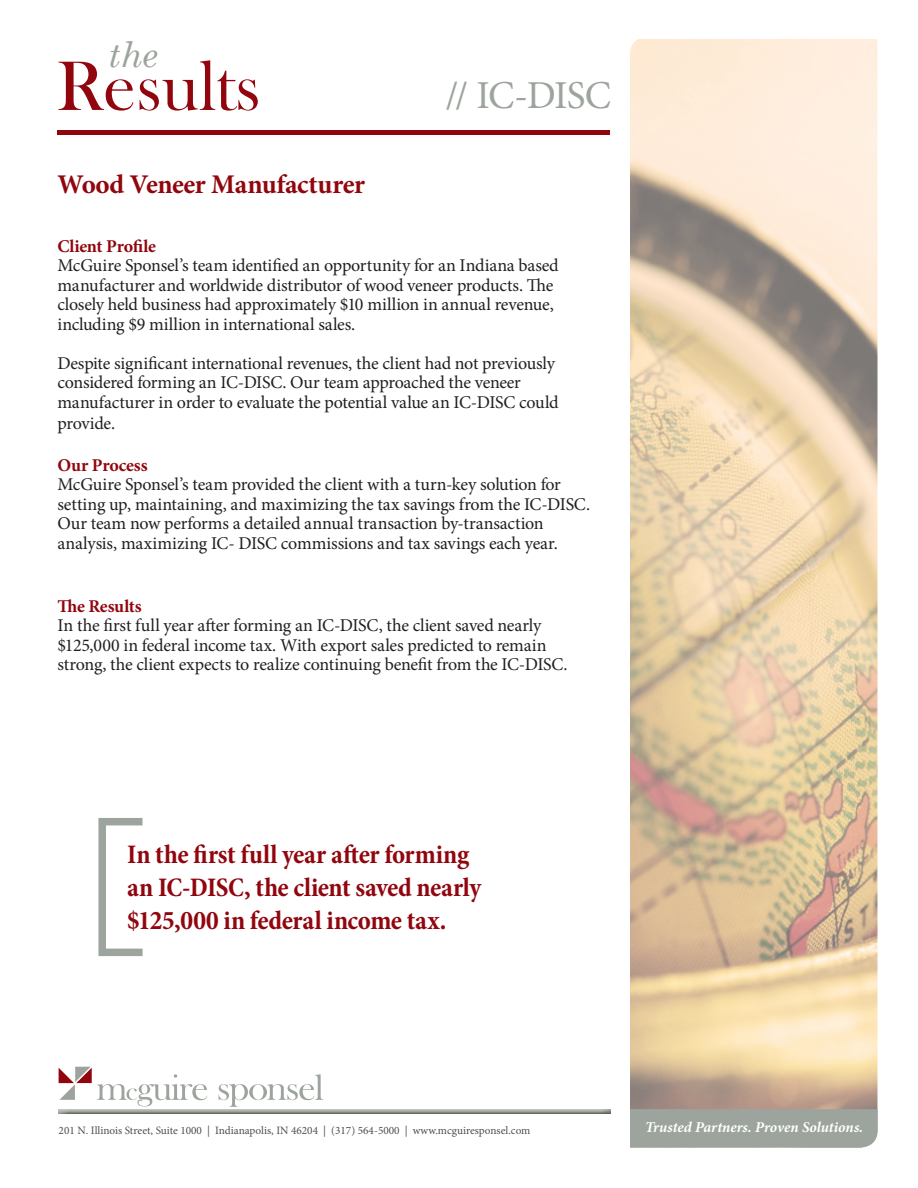
<style>
.page{position:relative;width:918px;height:1188px;background:#fff}
.page>*{position:absolute;margin:0;border:0;box-sizing:border-box;transform-origin:0 0}
.t1{font:72.45px "Bask Old Face";color:#91060e}
.t2{font:39.6px "Minion Pro";letter-spacing:-.03em;color:#9da49d}
.t3{font:italic 35.4px "Century Schoolbook";color:#9da49d}
.t4{font:700 condensed 27px/33px "Minion Pro";letter-spacing:-.01em;color:#91060e}
.t5{font:700 27px "Minion Pro";letter-spacing:-.015em;color:#91060e}
.t6{font:18px/19.5px "Minion Pro";letter-spacing:-.015em;color:#231f20}
.t7{font:700 18px "Minion Pro";letter-spacing:-.01em;color:#91060e}
.t8{font:italic 700 15px "Minion Pro";color:#fff}
.t9{font:11.25px "Minion Pro";color:#231f20}
</style>
<div class="page">
<img style="left:630px;top:39px;width:248px;height:1070px">
<div style="left:57px;top:1107px;width:555px;height:8px;background:#231f20;opacity:.75"></div>
<svg style="left:59px;top:1067px;width:148px;height:40px"></svg>
<svg style="left:219px;top:1074px;width:104px;height:33px"></svg>
<div style="left:630px;top:1109px;width:248px;height:39px;background:#9da49d"></div>
<hr style="left:57px;top:130px;width:553px;height:4px;background:#91060e">
<div style="left:98px;top:818px;width:48px;height:138px;border:8px solid #9da49d"></div>
<p class="t3" style="left:109px;top:27px;width:51px">the</p>
<p class="t1" style="left:57px;top:46px;width:205px">Results</p>
<p class="t5" style="left:57px;top:165px;width:309px">Wood Veneer Manufacturer</p>
<p class="t2" style="left:445px;top:69px;width:167px">// IC-DISC</p>
<p class="t7" style="left:57px;top:233px;width:100px">Client Profile</p>
<p class="t6" style="left:57px;top:256px;width:503px">McGuire Sponsel’s team identified an opportunity for an Indiana based manufacturer and worldwide distributor of wood veneer products. The closely held business had approximately $10 million in annual revenue, including $9 million in international sales.</p>
<p class="t6" style="left:57px;top:353px;width:503px;line-height:20px">Despite significant international revenues, the client had not previously considered forming an IC-DISC. Our team approached the veneer manufacturer in order to evaluate the potential value an IC-DISC could provide.</p>
<p class="t7" style="left:57px;top:452px;width:92px">Our Process</p>
<p class="t6" style="left:57px;top:475px;width:534px">McGuire Sponsel’s team provided the client with a turn-key solution for setting up, maintaining, and maximizing the tax savings from the IC-DISC.<br>Our team now performs a detailed annual transaction by-transaction analysis, maximizing IC- DISC commissions and tax savings each year.</p>
<p class="t7" style="left:57px;top:593px;width:86px">The Results</p>
<p class="t6" style="left:57px;top:616px;width:512px">In the first full year after forming an IC-DISC, the client saved nearly $125,000 in federal income tax. With export sales predicted to remain strong, the client expects to realize continuing benefit from the IC-DISC.</p>
<p class="t4" style="left:127px;top:838px;width:356px">In the first full year after forming an IC-DISC, the client saved nearly $125,000 in federal income tax.</p>
<p class="t9" style="left:59px;top:1123px;width:473px">201 N. Illinois Street, Suite 1000 | Indianapolis, IN 46204 | (317) 564-5000 | www.mcguiresponsel.com</p>
<p class="t8" style="left:645px;top:1117px;width:220px">Trusted Partners. Proven Solutions.</p>
</div>
